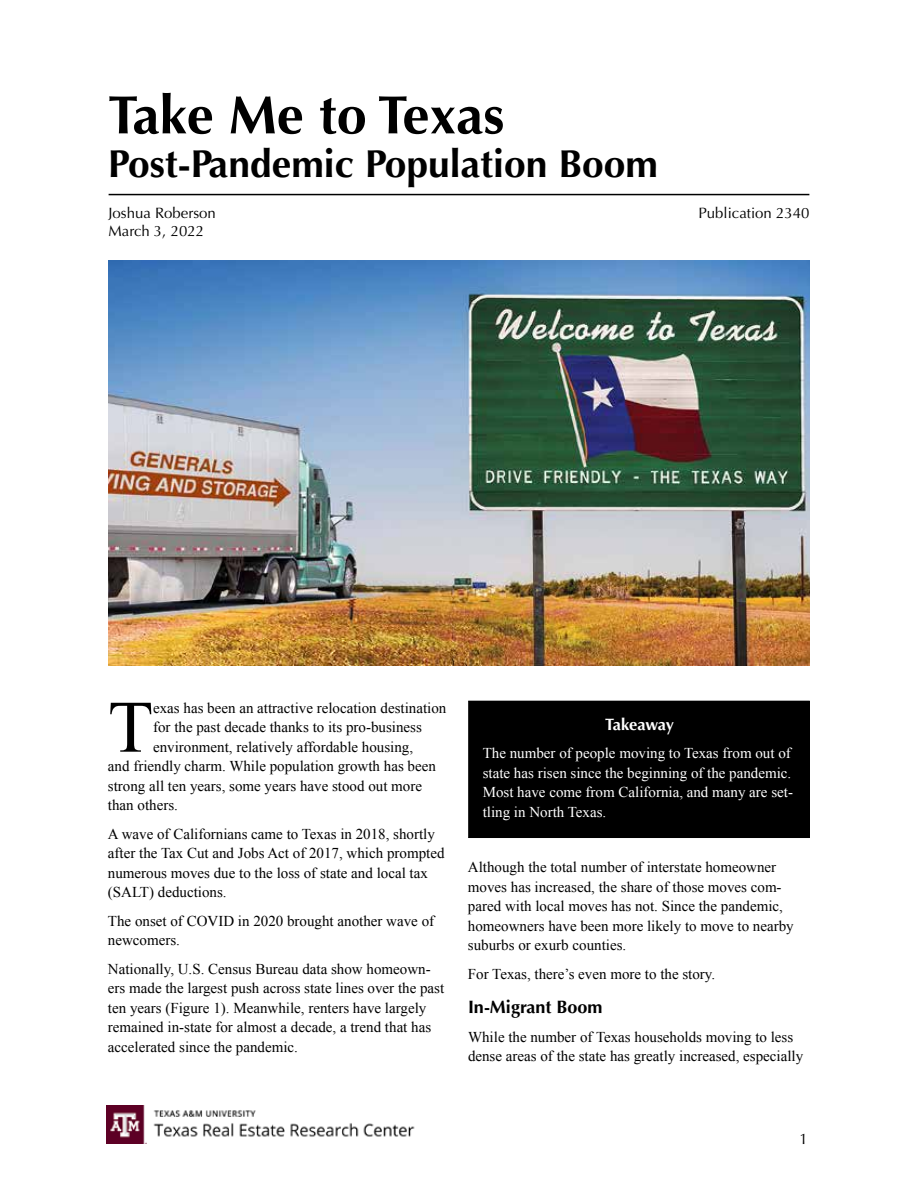
<style>
.page{position:relative;width:918px;height:1188px;background:#fff}
.page>*{position:absolute;margin:0;border:0;box-sizing:border-box;transform-origin:0 0}
.t1{font:73.95px "Times New Roman";color:#000}
.t2{font:700 54px "Optima";color:#000}
.t3{font:700 39px "Optima";color:#000}
.t4{font:700 18px "Optima LT Std";color:#000}
.t5{font:700 16.5px "Optima LT Std";letter-spacing:-.02em;color:#fff}
.t6{font:15px/19.5px "Times New Roman";color:#000}
.t7{font:15px/19.5px "Times New Roman";color:#fff}
.t8{font:15px "Optima LT Std";color:#000}
.t9{font:15px "Optima";color:#000}
</style>
<div class="page">
<img style="left:106px;top:1105px;width:309px;height:38px">
<div style="left:469px;top:701px;width:340px;height:137px;background:#000"></div>
<div style="left:468px;top:701px;width:342px;height:137px;border:1px solid #000"></div>
<hr style="left:109px;top:194px;width:700px;height:1px;background:#000">
<img style="left:109px;top:260px;width:701px;height:405px">
<h2 class="t2" style="left:108px;top:84px;width:398px">Take Me to Texas</h2>
<h3 class="t3" style="left:108px;top:141px;width:551px">Post-Pandemic Population Boom</h3>
<p class="t9" style="left:109px;top:204px;width:109px">Joshua Roberson</p>
<p class="t8" style="left:109px;top:222px;width:97px">March 3, 2022</p>
<p class="t8" style="left:698px;top:205px;width:112px">Publication 2340</p>
<h1 class="t1" style="left:108px;top:677px;width:47px">T</h1>
<p class="t6" style="left:153px;top:698px;width:295px">exas has been an attractive relocation destination</p>
<p class="t6" style="left:153px;top:717px;width:270px">for the past decade thanks to its pro-business</p>
<p class="t6" style="left:153px;top:737px;width:262px">environment, relatively affordable housing,</p>
<p class="t6" style="left:108px;top:756px;width:329px">and friendly charm. While population growth has been</p>
<p class="t6" style="left:108px;top:776px;width:316px">strong all ten years, some years have stood out more</p>
<p class="t6" style="left:108px;top:795px;width:71px">than others.</p>
<p class="t6" style="left:108px;top:824px;width:338px">A wave of Californians came to Texas in 2018, shortly after the Tax Cut and Jobs Act of 2017, which prompted numerous moves due to the loss of state and local tax (SALT) deductions.</p>
<p class="t6" style="left:108px;top:911px;width:328px">The onset of COVID in 2020 brought another wave of newcomers.</p>
<p class="t6" style="left:108px;top:959px;width:338px">Nationally, U.S. Census Bureau data show homeown&shy;ers made the largest push across state lines over the past ten years (Figure 1). Meanwhile, renters have largely remained in-state for almost a decade, a trend that has accelerated since the pandemic.</p>
<p class="t5" style="left:605px;top:714px;width:70px">Takeaway</p>
<p class="t7" style="left:483px;top:743px;width:312px">The number of people moving to Texas from out of state has risen since the beginning of the pandemic.<br>Most have come from California, and many are set&shy;tling in North Texas.</p>
<p class="t6" style="left:468px;top:857px;width:327px">Although the total number of interstate homeowner moves has increased, the share of those moves com&shy;pared with local moves has not. Since the pandemic, homeowners have been more likely to move to nearby suburbs or exurb counties.</p>
<p class="t6" style="left:468px;top:964px;width:249px">For Texas, there’s even more to the story.</p>
<p class="t4" style="left:468px;top:997px;width:136px">In-Migrant Boom</p>
<p class="t6" style="left:468px;top:1027px;width:337px">While the number of Texas households moving to less dense areas of the state has greatly increased, especially</p>
<p class="t8" style="left:800px;top:1130px;width:10px">1</p>
</div>
